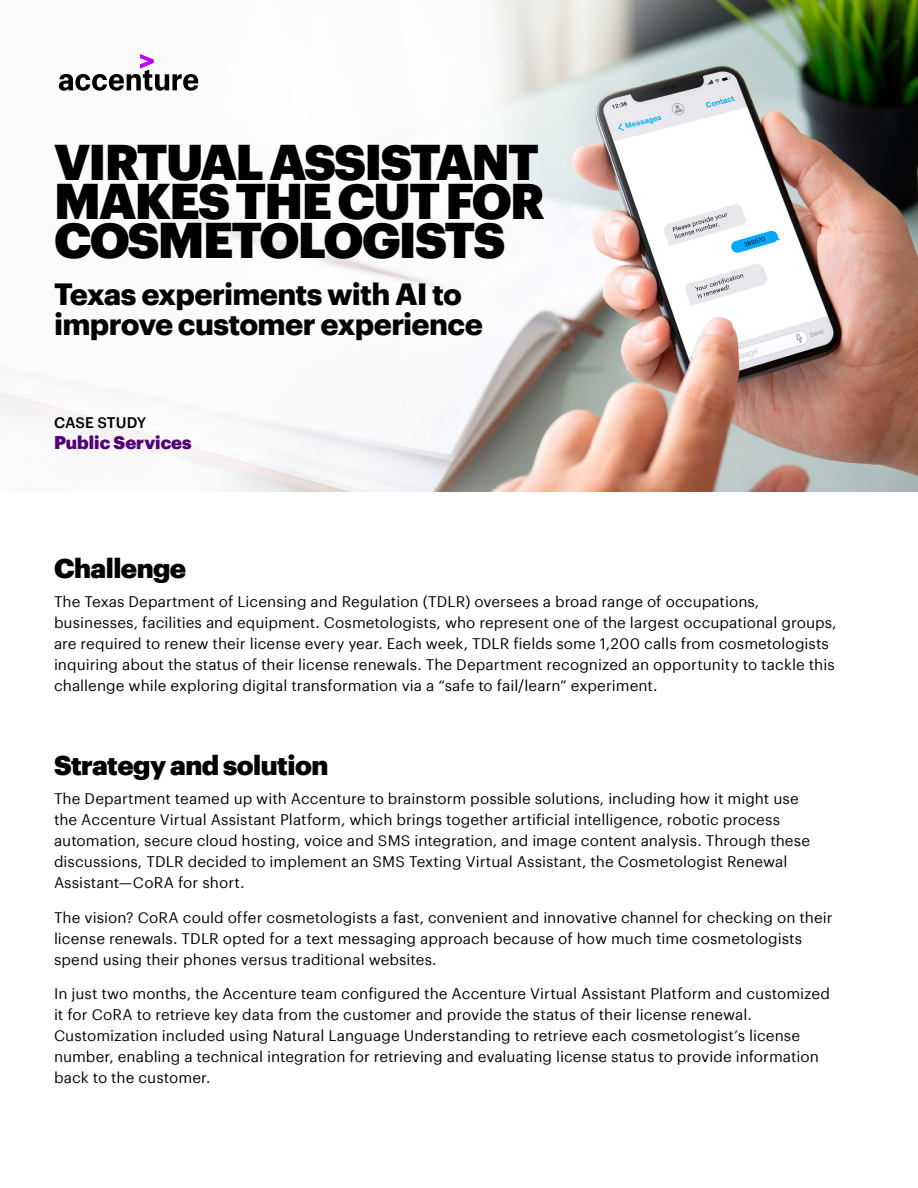
<style>
.page{position:relative;width:918px;height:1188px;background:#fff}
.page>*{position:absolute;margin:0;border:0;box-sizing:border-box;transform-origin:0 0}
.t1{font:900 49.05px/39.2px "Graphik";letter-spacing:-.035em;color:#000}
.t2{font:700 30px/30px "Graphik";letter-spacing:-.025em;color:#000}
.t3{font:900 27px "Graphik";letter-spacing:-.02em;color:#000}
.t4{font:900 18px "Graphik";color:#510076}
.t5{font:15px/21px "Graphik";letter-spacing:.005em;color:#000}
.t6{font:500 15px "Graphik";letter-spacing:-.01em;color:#000}
</style>
<div class="page">
<img style="left:0;top:0;width:918px;height:491px">
<svg style="left:59px;top:54px;width:139px;height:37px"></svg>
<h1 class="t1" style="left:54px;top:138px;width:492px">VIRTUAL ASSISTANT<br>MAKES THE CUT FOR<br>COSMETOLOGISTS</h1>
<h2 class="t2" style="left:54px;top:277px;width:430px">Texas experiments with AI to improve customer experience</h2>
<p class="t6" style="left:54px;top:411px;width:94px">CASE STUDY</p>
<p class="t4" style="left:54px;top:429px;width:139px">Public Services</p>
<h3 class="t3" style="left:54px;top:548px;width:134px">Challenge</h3>
<p class="t5" style="left:54px;top:590px;width:784px">The Texas Department of Licensing and Regulation (TDLR) oversees a broad range of occupations, businesses, facilities and equipment. Cosmetologists, who represent one of the largest occupational groups, are required to renew their license every year. Each week, TDLR fields some 1,200 calls from cosmetologists inquiring about the status of their license renewals. The Department recognized an opportunity to tackle this challenge while exploring digital transformation via a “safe to fail/learn” experiment.</p>
<h3 class="t3" style="left:54px;top:745px;width:276px">Strategy and solution</h3>
<p class="t5" style="left:54px;top:787px;width:758px">The Department teamed up with Accenture to brainstorm possible solutions, including how it might use the Accenture Virtual Assistant Platform, which brings together artificial intelligence, robotic process automation, secure cloud hosting, voice and SMS integration, and image content analysis. Through these discussions, TDLR decided to implement an SMS Texting Virtual Assistant, the Cosmetologist Renewal Assistant—CoRA for short.</p>
<p class="t5" style="left:54px;top:905px;width:780px">The vision? CoRA could offer cosmetologists a fast, convenient and innovative channel for checking on their license renewals. TDLR opted for a text messaging approach because of how much time cosmetologists spend using their phones versus traditional websites.</p>
<p class="t5" style="left:54px;top:982px;width:778px">In just two months, the Accenture team configured the Accenture Virtual Assistant Platform and customized it for CoRA to retrieve key data from the customer and provide the status of their license renewal.<br>Customization included using Natural Language Understanding to retrieve each cosmetologist’s license number, enabling a technical integration for retrieving and evaluating license status to provide information back to the customer.</p>
</div>
